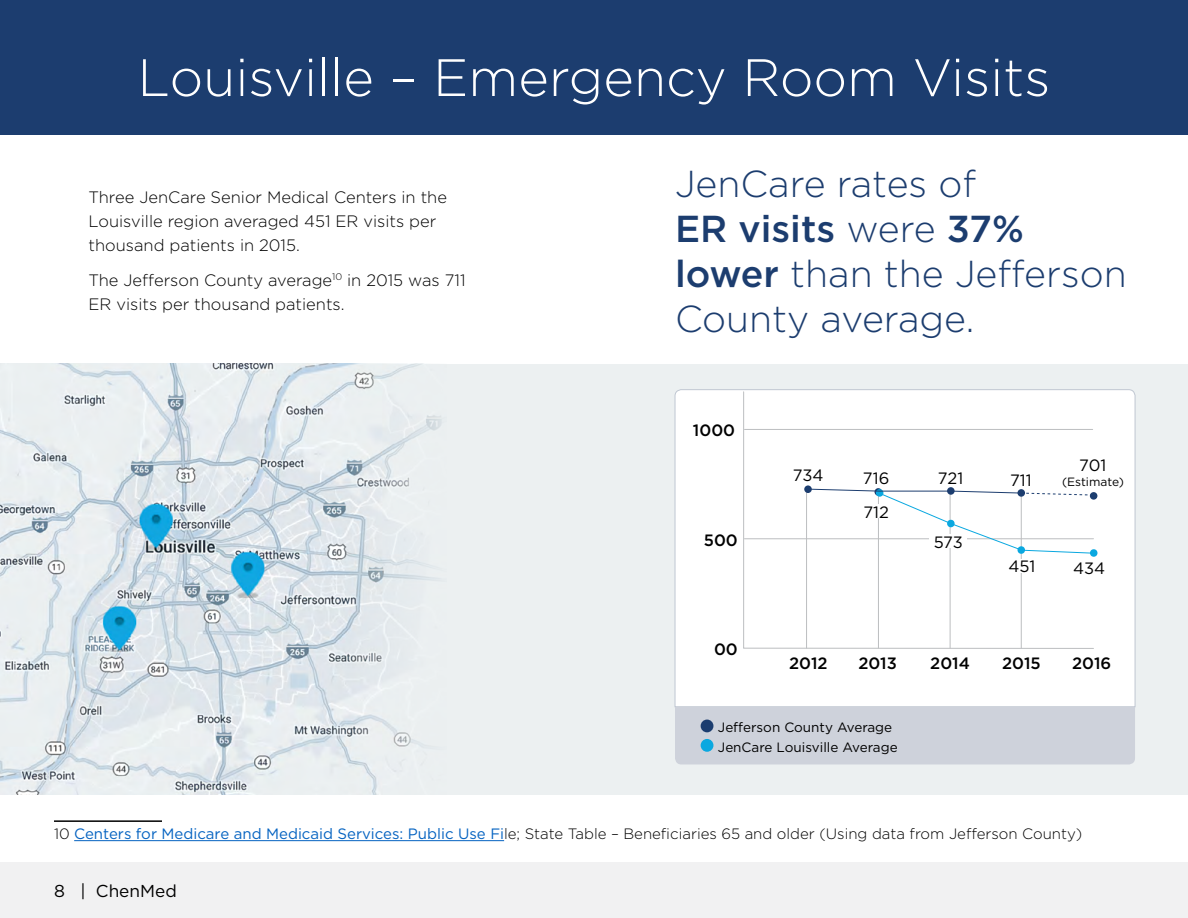
<style>
.page{position:relative;width:1188px;height:918px;background:#fff}
.page>*{position:absolute;margin:0;border:0;box-sizing:border-box;transform-origin:0 0}
.t1{font:300 52.5px "Gotham";color:#fff}
.t2{font:300 37.5px/45px "Gotham";color:#1c3d6f}
.t3{font:17.25px "Gotham";color:#000}
.t4{font:300 16.5px/24px "Gotham";color:#000}
.t5{font:500 16.35px "Gotham";color:#000}
.t6{font:16.35px "Gotham";color:#000}
.t7{font:300 15px "Gotham";color:#000}
.t8{font:13.5px/20px "Gotham";color:#000}
.t9{font:12px "Gotham";color:#000}
.s1{font-weight:500}
.s2{font-weight:400;color:#0563c1}
</style>
<div class="page">
<div style="left:0;top:862px;width:1188px;height:56px;background:#f1f1f2"></div>
<div style="left:0;top:364px;width:1188px;height:431px;background:#ecf0f1"></div>
<img style="left:0;top:364px;width:442px;height:431px">
<div style="left:0;top:0;width:1188px;height:135px;background:#1c3d6f"></div>
<hr style="left:54px;top:820px;width:108px;height:2px;background:#000">
<hr style="left:74px;top:840px;width:430px;height:1px;background:#0563c1">
<div style="left:675px;top:390px;width:460px;height:317px;background:#fff"></div>
<div style="left:675px;top:707px;width:460px;height:57px;background:#ced2db"></div>
<div style="left:701px;top:739px;width:12px;height:13px;background:#0aa8e0;border-radius:50%"></div>
<div style="left:701px;top:720px;width:12px;height:12px;background:#1c3d6f;border-radius:50%"></div>
<div style="left:743px;top:391px;width:351px;height:258px;background:#fff"></div>
<hr style="left:744px;top:538px;width:349px;height:1px;background:#bcbec0">
<hr style="left:878px;top:491px;width:1px;height:157px;background:#bcbec0">
<hr style="left:950px;top:491px;width:1px;height:157px;background:#bcbec0">
<hr style="left:806px;top:488px;width:1px;height:160px;background:#bcbec0">
<hr style="left:1021px;top:491px;width:1px;height:157px;background:#bcbec0">
<svg style="left:804px;top:485px;width:8px;height:8px"></svg>
<div style="left:788px;top:468px;width:41px;height:13px;background:#fff"></div>
<div style="left:1006px;top:559px;width:32px;height:13px;background:#fff"></div>
<div style="left:1073px;top:561px;width:32px;height:13px;background:#fff"></div>
<div style="left:855px;top:470px;width:42px;height:14px;background:#fff"></div>
<div style="left:933px;top:471px;width:35px;height:13px;background:#fff"></div>
<div style="left:1003px;top:472px;width:36px;height:14px;background:#fff"></div>
<div style="left:1079px;top:458px;width:27px;height:13px;background:#fff"></div>
<svg style="left:807px;top:488px;width:291px;height:69px;background:#f4f8fa"></svg>
<h1 class="t1" style="left:138px;top:44px;width:914px">Louisville – Emergency Room Visits</h1>
<p class="t4" style="left:88px;top:185px;width:360px">Three JenCare Senior Medical Centers in the<br>Louisville region averaged 451 ER visits per thousand patients in 2015.</p>
<p class="t4" style="left:88px;top:268px;width:379px">The Jefferson County average<sup>10</sup> in 2015 was 711<br>ER visits per thousand patients.</p>
<h2 class="t2" style="left:675px;top:160px;width:453px">JenCare rates of<br><span class="s1">ER visits</span> were <span class="s1">37% lower</span> than the Jefferson<br>County average.</h2>
<p class="t5" style="left:693px;top:420px;width:44px">1000</p>
<p class="t5" style="left:704px;top:529px;width:35px">500</p>
<p class="t5" style="left:714px;top:638px;width:25px">00</p>
<p class="t6" style="left:793px;top:465px;width:32px">734</p>
<p class="t6" style="left:863px;top:467px;width:28px">716</p>
<p class="t6" style="left:938px;top:468px;width:27px">721</p>
<p class="t6" style="left:1010px;top:469px;width:23px">711</p>
<p class="t6" style="left:863px;top:502px;width:27px">712</p>
<p class="t6" style="left:934px;top:531px;width:31px">573</p>
<p class="t6" style="left:1079px;top:455px;width:28px">701</p>
<p class="t9" style="left:1062px;top:474px;width:64px">(Estimate)</p>
<p class="t6" style="left:1008px;top:556px;width:28px">451</p>
<p class="t6" style="left:1073px;top:558px;width:34px">434</p>
<p class="t5" style="left:789px;top:653px;width:40px">2012</p>
<p class="t5" style="left:858px;top:653px;width:40px">2013</p>
<p class="t5" style="left:930px;top:653px;width:41px">2014</p>
<p class="t5" style="left:1002px;top:653px;width:40px">2015</p>
<p class="t5" style="left:1072px;top:653px;width:41px">2016</p>
<p class="t8" style="left:718px;top:717px;width:181px">Jefferson County Average<br>JenCare Louisville Average</p>
<p class="t7" style="left:54px;top:824px;width:1030px">10 <span class="s2">Centers for Medicare and Medicaid Services: Public Use Fi</span>le; State Table – Beneficiaries 65 and older (Using data from Jefferson County)</p>
<p class="t3" style="left:54px;top:880px;width:124px">8 | ChenMed</p>
</div>
